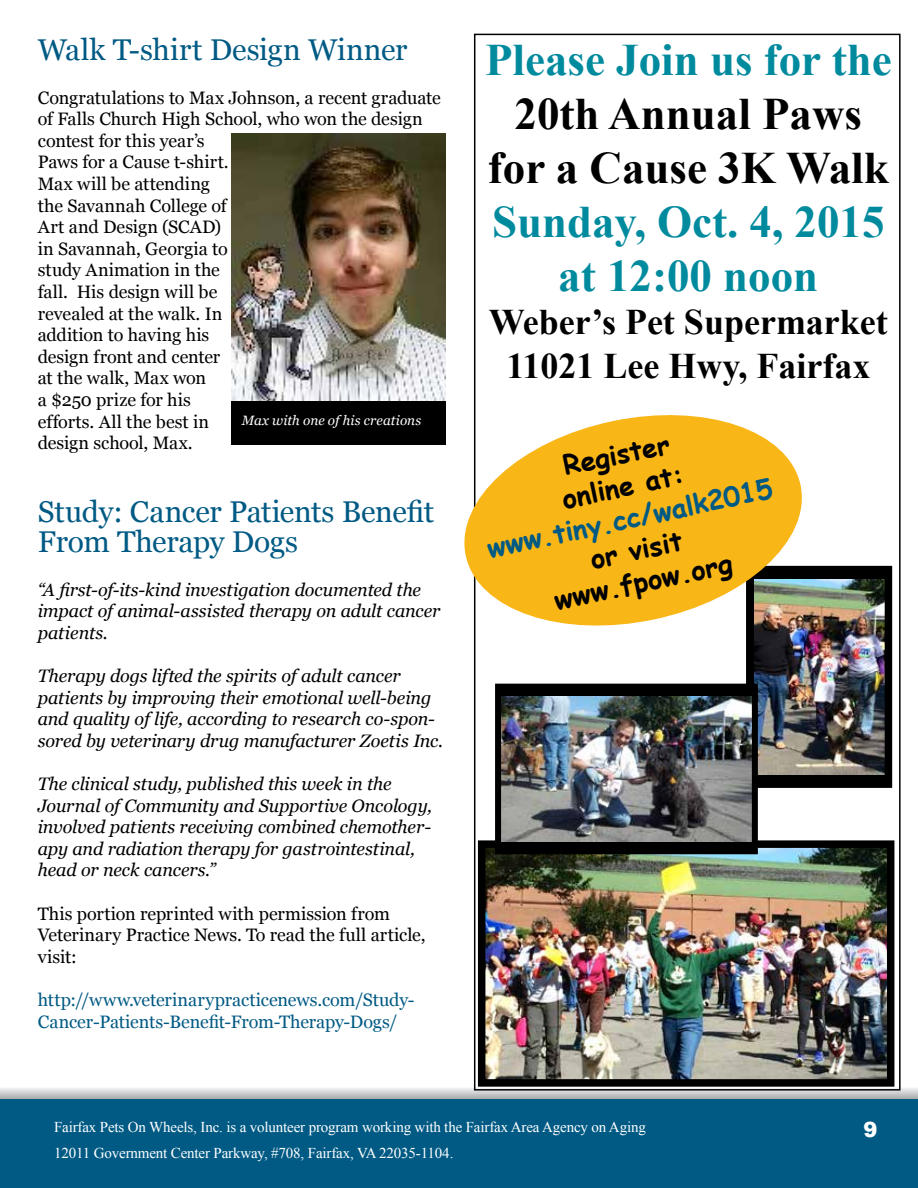
<style>
.page{position:relative;width:918px;height:1188px;background:#fff}
.page>*{position:absolute;margin:0;border:0;box-sizing:border-box;transform-origin:0 0}
.t1{font:700 45px/54px "Times New Roman";color:#008a9e;text-align:center}
.t2{font:700 45px/54px "Times New Roman";color:#000;text-align:center}
.t3{font:700 36px/43.2px "Times New Roman";color:#000;text-align:center}
.t4{font:30px/30px "Georgia";letter-spacing:-.005em;color:#005a84}
.t5{font:700 27px/32.4px "Comic Sans MS";color:#000}
.t6{font:700 27px "Comic Sans MS";color:#005a84}
.t7{font:900 21px "Arial";color:#fff}
.t8{font:18px/21.6px "Georgia";color:#000}
.t9{font:italic 18px/21.6px "Georgia";letter-spacing:-.01em;color:#000}
.t10{font:18px/21.6px "Georgia";letter-spacing:-.005em;color:#005a84}
.t11{font:15px/25.5px "Times New Roman";letter-spacing:-.01em;color:#fff}
.t12{font:italic 13.5px "Georgia";letter-spacing:.005em;color:#fff}
.s1{font-style:normal;font-size:18px;color:#000}
</style>
<div class="page">
<svg style="left:0;top:1086px;width:918px;height:14px"></svg>
<div style="left:0;top:1100px;width:918px;height:88px;background:#005a84"></div>
<img style="left:487px;top:849px;width:398px;height:229px">
<div style="left:478px;top:840px;width:416px;height:247px;border:8px solid #000"></div>
<div style="left:750px;top:570px;width:138px;height:214px;background:#000"></div>
<img style="left:755px;top:579px;width:128px;height:195px">
<div style="left:746px;top:566px;width:146px;height:222px;border:8px solid #000"></div>
<svg style="left:464px;top:403px;width:347px;height:235px"></svg>
<svg style="left:502px;top:691px;width:249px;height:156px;background:#131516"></svg>
<img style="left:502px;top:697px;width:249px;height:144px">
<div style="left:495px;top:684px;width:263px;height:170px;border:6px solid #000"></div>
<img style="left:231px;top:133px;width:215px;height:269px">
<div style="left:231px;top:402px;width:215px;height:43px;background:#000"></div>
<h3 class="t4" style="left:38px;top:36px;width:371px">Walk T-shirt Design Winner</h3>
<p class="t8" style="left:38px;top:87px;width:404px">Congratulations to Max Johnson, a recent graduate of Falls Church High School, who won the design contest for this year’s<br>Paws for a Cause t-shirt.<br>Max will be attending<br>the Savannah College of<br>Art and Design (SCAD)<br>in Savannah, Georgia to<br>study Animation in the<br>fall. His design will be<br>revealed at the walk. In<br>addition to having his<br>design front and center<br>at the walk, Max won<br>a $250 prize for his<br>efforts. All the best in<br>design school, Max.</p>
<p class="t12" style="left:242px;top:412px;width:186px">Max with one of his creations<span class="s1">.</span></p>
<h3 class="t4" style="left:38px;top:498px;width:398px">Study: Cancer Patients Benefit<br>From Therapy Dogs</h3>
<p class="t9" style="left:38px;top:579px;width:404px">“A first-of-its-kind investigation documented the impact of animal-assisted therapy on adult cancer patients.</p>
<p class="t9" style="left:38px;top:665px;width:407px">Therapy dogs lifted the spirits of adult cancer patients by improving their emotional well-being and quality of life, according to research co-spon&shy;sored by veterinary drug manufacturer Zoetis Inc.</p>
<p class="t9" style="left:38px;top:773px;width:396px">The clinical study, published this week in the Journal of Community and Supportive Oncology, involved patients receiving combined chemother&shy;apy and radiation therapy for gastrointestinal, head or neck cancers.”</p>
<p class="t8" style="left:38px;top:903px;width:389px">This portion reprinted with permission from<br>Veterinary Practice News. To read the full article, visit:</p>
<p class="t10" style="left:38px;top:989px;width:378px">http://www.veterinarypracticenews.com/Study-<br>Cancer-Patients-Benefit-From-Therapy-Dogs/</p>
<h1 class="t1" style="left:485px;top:32px;width:408px">Please Join us for the</h1>
<h1 class="t2" style="left:488px;top:86px;width:402px">20th Annual Paws for a Cause 3K Walk</h1>
<h1 class="t1" style="left:492px;top:194px;width:394px">Sunday, Oct. 4, 2015 at 12:00 noon</h1>
<h2 class="t3" style="left:489px;top:300px;width:401px">Weber’s Pet Supermarket<br>11021 Lee Hwy, Fairfax</h2>
<h3 class="t5" style="left:552px;top:451px;width:125px;rotate:-12deg">Register online at:</h3>
<h3 class="t6" style="left:483px;top:529px;width:293px;rotate:-12deg">www.tiny.cc/walk2015</h3>
<h3 class="t5" style="left:544px;top:552px;width:183px;text-align:center;rotate:-12deg">or visit www.fpow.org</h3>
<p class="t11" style="left:54px;top:1114px;width:593px">Fairfax Pets On Wheels, Inc. is a volunteer program working with the Fairfax Area Agency on Aging<br>12011 Government Center Parkway, #708, Fairfax, VA 22035-1104.</p>
<p class="t7" style="left:863px;top:1114px;width:16px">9</p>
</div>
